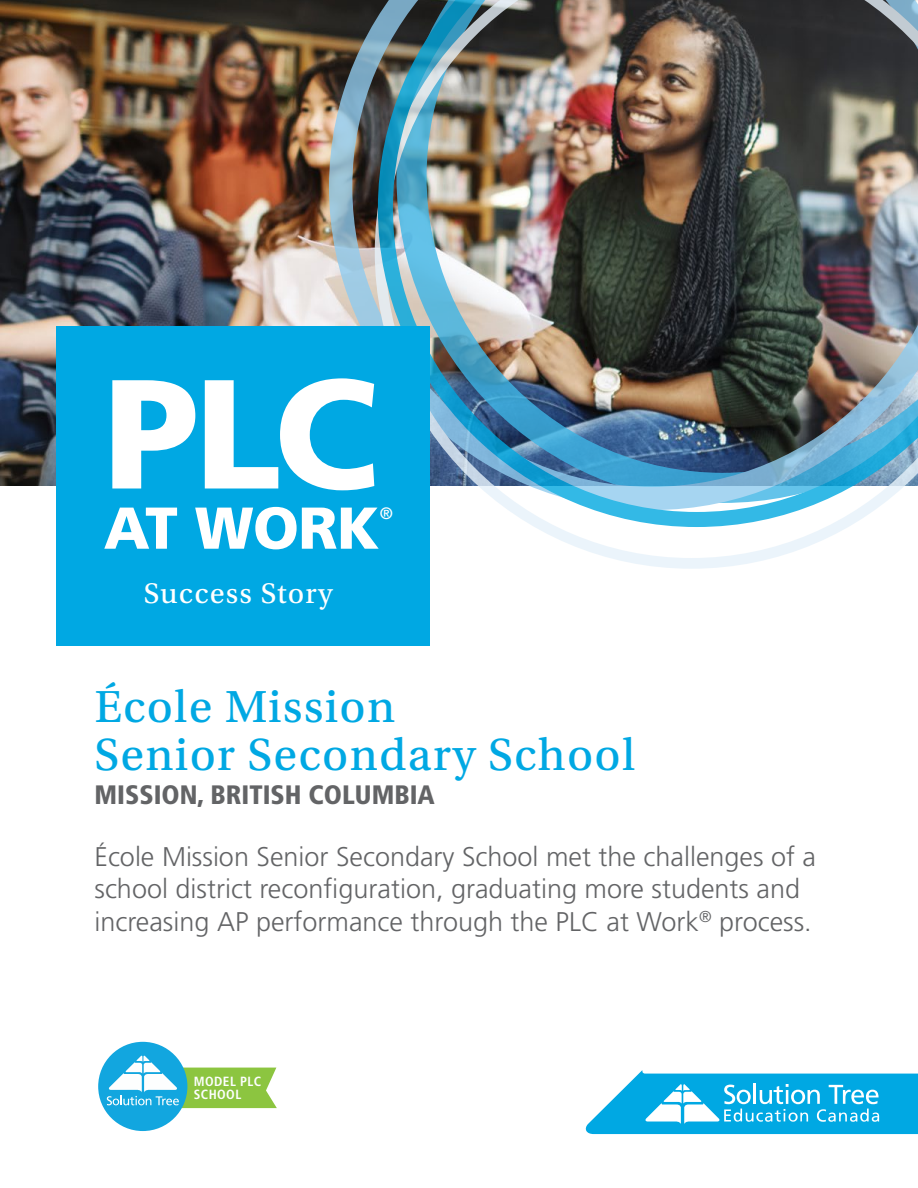
<style>
.page{position:relative;width:918px;height:1188px;background:#fff}
.page>*{position:absolute;margin:0;border:0;box-sizing:border-box;transform-origin:0 0}
.t1{font:900 155.1px "Frutiger LT Std";color:#fff}
.t2{font:900 58.95px "Frutiger LT Std";letter-spacing:-.01em;color:#fff}
.t3{font:47.55px/48px "Utopia Std Capt";letter-spacing:.025em;color:#00a8e3}
.t4{font:30px "Utopia Std Capt";letter-spacing:.04em;color:#fff}
.t5{font:300 27px/32.4px "Frutiger LT Std";color:#636466}
.t6{font:900 condensed 26.7px "Frutiger LT Std";color:#636466}
.t7{font:16.5px "Frutiger LT Std";color:#fff}
.t8{font:700 condensed 13.35px/13.4px "Frutiger LT Std";letter-spacing:.03em;color:#fdfefe}
</style>
<div class="page">
<div style="left:98px;top:1042px;width:89px;height:89px;background:#12a6df;border-radius:50%"></div>
<svg style="left:107px;top:1056px;width:170px;height:52px"></svg>
<img style="left:1px;top:0;width:328px;height:486px">
<img style="left:329px;top:0;width:46px;height:326px">
<svg style="left:375px;top:0;width:473px;height:569px"></svg>
<img style="left:378px;top:0;width:540px;height:527px">
<div style="left:56px;top:326px;width:374px;height:320px;background:#00a8e3"></div>
<svg style="left:585px;top:1070px;width:333px;height:64px"></svg>
<h1 class="t1" style="left:104px;top:341px;width:275px">PLC</h1>
<h2 class="t2" style="left:104px;top:492px;width:277px">AT WORK</h2>
<p class="t7" style="left:380px;top:504px;width:15px">®</p>
<p class="t4" style="left:144px;top:577px;width:190px">Success Story</p>
<h3 class="t3" style="left:94px;top:684px;width:542px">École Mission<br>Senior Secondary School</h3>
<p class="t6" style="left:94px;top:779px;width:342px">MISSION, BRITISH COLUMBIA</p>
<p class="t5" style="left:94px;top:841px;width:723px">École Mission Senior Secondary School met the challenges of a school district reconfiguration, graduating more students and increasing AP performance through the PLC at Work<sup>®</sup> process.</p>
<p class="t8" style="left:194px;top:1075px;width:69px">MODEL PLC<br>SCHOOL</p>
</div>
